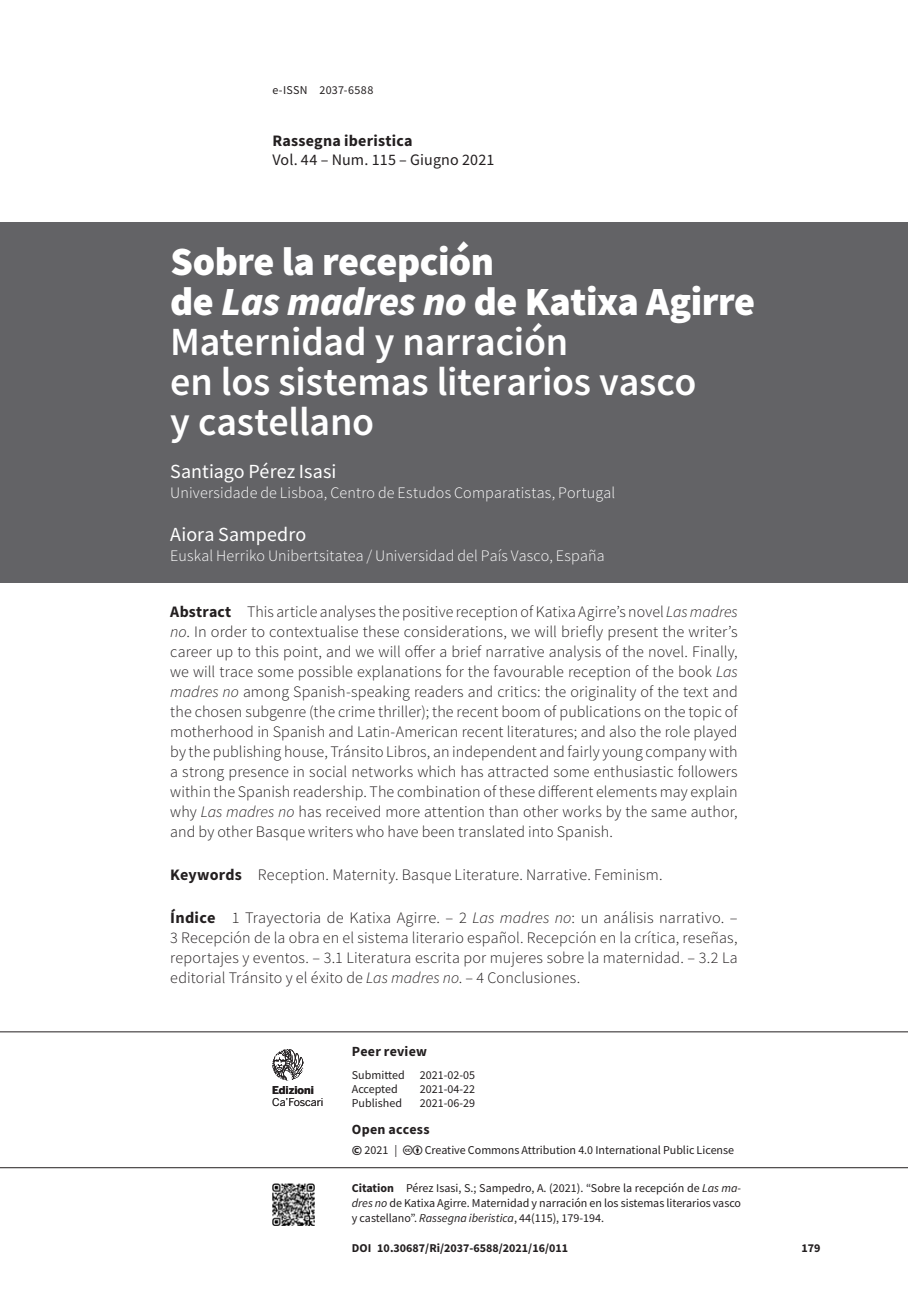
<style>
.page{position:relative;width:908px;height:1304px;background:#fff}
.page>*{position:absolute;margin:0;border:0;box-sizing:border-box;transform-origin:0 0}
.t1{font:600 40px/40px "Source Sans Pro";letter-spacing:-.005em;color:#fff}
.t2{font:20px "Source Sans Pro";letter-spacing:.005em;color:#fff}
.t3{font:300 16px/20px "Source Sans Pro";letter-spacing:.01em;color:#231f20;text-align:justify}
.t4{font:300 16px "Source Sans Pro";letter-spacing:.01em;color:#fff}
.t5{font:16px "Source Sans Pro";letter-spacing:.01em;color:#231f20}
.t6{font:700 16px "Source Sans Pro";letter-spacing:.015em;color:#231f20}
.t7{font:700 14px "Source Sans Pro";letter-spacing:.02em;color:#231f20}
.t8{font:12px/15px "Source Sans Pro";color:#231f20;text-align:justify}
.t9{font:700 12px "Source Sans Pro";color:#231f20}
.t10{font:12px "Source Sans Pro";letter-spacing:.02em;color:#231f20}
.t11{font:10.8px "Benton Sans";letter-spacing:-.01em;color:#231f20}
.t12{font:700 10.8px "Benton Sans";color:#231f20}
.s1{font-weight:900}
.s2{font-weight:900;font-style:italic}
.s3{font-weight:700}
.s4{font-style:italic}
.s5{font-weight:700;font-size:14px}
</style>
<div class="page">
<hr style="left:0;top:1031px;width:907px;height:1px;background:#231f20">
<hr style="left:0;top:1167px;width:907px;height:1px;background:#231f20">
<svg style="left:272px;top:1049px;width:31px;height:31px"></svg>
<img style="left:272px;top:1183px;width:42px;height:42px">
<div style="left:0;top:223px;width:907px;height:360px;background:#636366"></div>
<p class="t10" style="left:272px;top:82px;width:102px">e-ISSN 2037-6588</p>
<p class="t6" style="left:272px;top:130px;width:142px">Rassegna iberistica</p>
<p class="t5" style="left:272px;top:150px;width:223px">Vol. 44 – Num. 115 – Giugno 2021</p>
<h1 class="t1" style="left:170px;top:242px;width:586px"><span class="s1">Sobre la recepción<br>de</span> <span class="s2">Las madres no</span> <span class="s1">de Katixa Agirre<br></span>Maternidad y narración<br>en los sistemas literarios vasco<br>y castellano</h1>
<p class="t2" style="left:170px;top:459px;width:168px">Santiago Pérez Isasi</p>
<p class="t4" style="left:170px;top:483px;width:446px">Universidade de Lisboa, Centro de Estudos Comparatistas, Portugal</p>
<p class="t2" style="left:170px;top:521px;width:137px">Aiora Sampedro</p>
<p class="t4" style="left:170px;top:545px;width:435px">Euskal Herriko Unibertsitatea / Universidad del País Vasco, España</p>
<p class="t3" style="left:170px;top:602px;width:569px"><span class="s3">Abstract</span> This article analyses the positive reception of Katixa Agirre’s novel <span class="s4">Las madres no</span>. In order to contextualise these considerations, we will briefly present the writer’s career up to this point, and we will offer a brief narrative analysis of the novel. Finally, we will trace some possible explanations for the favourable reception of the book <span class="s4">Las madres no</span> among Spanish-speaking readers and critics: the originality of the text and the chosen subgenre (the crime thriller); the recent boom of publications on the topic of motherhood in Spanish and Latin-American recent literatures; and also the role played by the publishing house, Tránsito Libros, an independent and fairly young company with a strong presence in social networks which has attracted some enthusiastic followers within the Spanish readership. The combination of these different elements may explain why <span class="s4">Las madres no</span> has received more attention than other works by the same author, and by other Basque writers who have been translated into Spanish.</p>
<p class="t3" style="left:170px;top:865px;width:493px"><span class="s3">Keywords</span> Reception. Maternity. Basque Literature. Narrative. Feminism.</p>
<p class="t3" style="left:170px;top:907px;width:568px"><span class="s3">Índice</span> 1 Trayectoria de Katixa Agirre. – 2 <span class="s4">Las madres no</span>: un análisis narrativo. – 3 Recepción de la obra en el sistema literario español. Recepción en la crítica, reseñas, reportajes y eventos. – 3.1 Literatura escrita por mujeres sobre la maternidad. – 3.2 La editorial Tránsito y el éxito de <span class="s4">Las madres no</span>. – 4 Conclusiones.</p>
<p class="t12" style="left:272px;top:1084px;width:43px">Edizioni</p>
<p class="t11" style="left:272px;top:1095px;width:53px">Ca’Foscari</p>
<p class="t7" style="left:351px;top:1042px;width:77px">Peer review</p>
<p class="t8" style="left:351px;top:1067px;width:54px">Submitted</p>
<p class="t8" style="left:420px;top:1067px;width:57px">2021-02-05</p>
<p class="t8" style="left:351px;top:1081px;width:47px">Accepted</p>
<p class="t8" style="left:420px;top:1081px;width:57px">2021-04-22</p>
<p class="t8" style="left:351px;top:1095px;width:52px">Published</p>
<p class="t8" style="left:420px;top:1095px;width:57px">2021-06-29</p>
<p class="t7" style="left:351px;top:1120px;width:79px">Open access</p>
<p class="t8" style="left:351px;top:1142px;width:47px"><span class="s5">©</span> 2021 |</p>
<p class="t8" style="left:424px;top:1142px;width:311px">Creative Commons Attribution 4.0 International Public License</p>
<p class="t8" style="left:351px;top:1181px;width:390px"><span class="s3">Citation</span> Pérez Isasi, S.; Sampedro, A. (2021). “Sobre la recepción de <span class="s4">Las ma&shy;dres no</span> de Katixa Agirre. Maternidad y narración en los sistemas literarios vasco y castellano”. <span class="s4">Rassegna iberistica</span>, 44(115), 179-194.</p>
<p class="t9" style="left:351px;top:1239px;width:218px">DOI 10.30687/Ri/2037-6588/2021/16/011</p>
<p class="t9" style="left:801px;top:1239px;width:21px">179</p>
</div>
